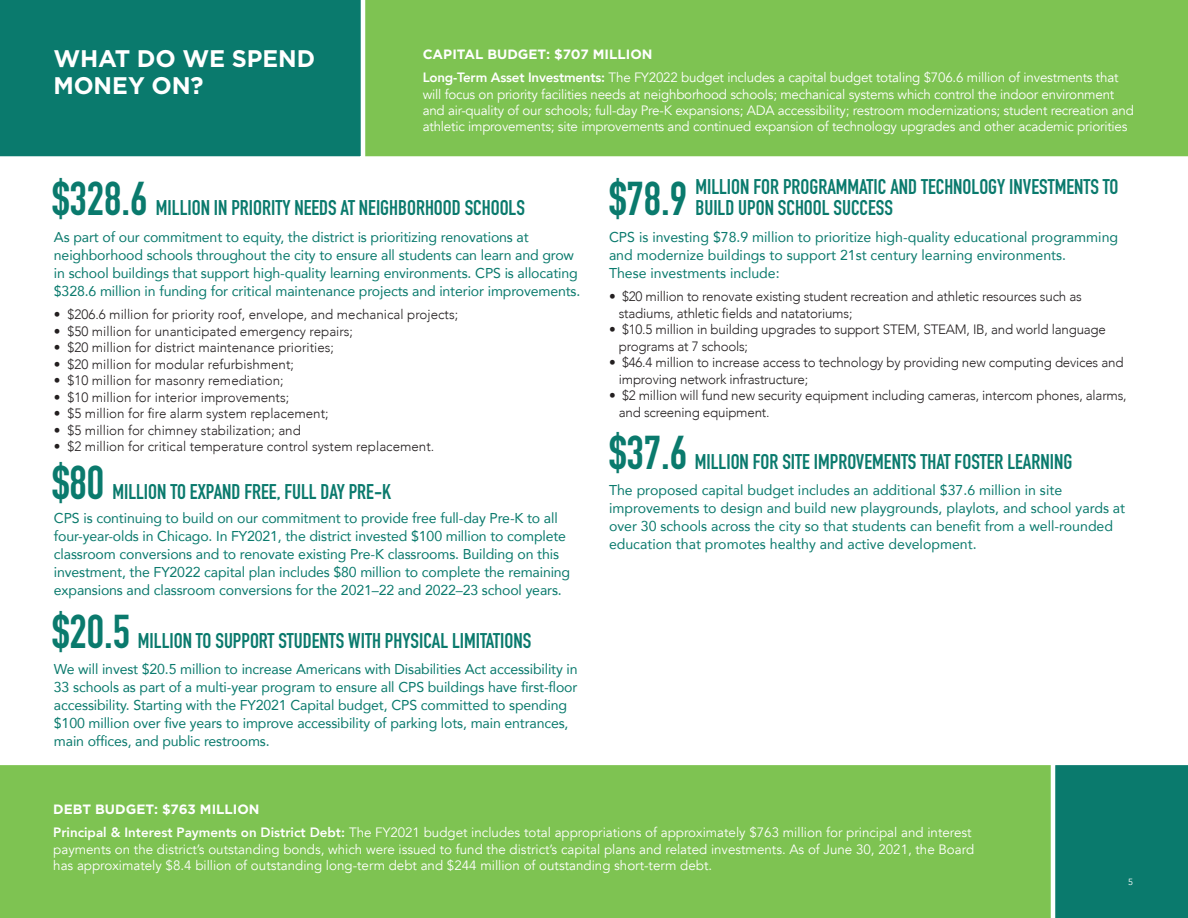
<style>
.page{position:relative;width:1188px;height:918px;background:#fff}
.page>*{position:absolute;margin:0;border:0;box-sizing:border-box;transform-origin:0 0}
.t1{font:700 46.8px "DIN Condensed";color:#0a7a6d}
.H2_-_Headline{font:700 24px/27px "Gotham";letter-spacing:-.005em;color:#fff}
.t2{font:700 21px/21px "DIN Condensed";color:#0a7a6d}
.t3{font:14.25px/18px "Avenir";letter-spacing:-.01em;color:#0a7a6d}
.t4{font:300 13.5px/16.5px "Avenir";letter-spacing:-.015em;color:#231f20}
.t5{font:13.5px/16.2px "Avenir";letter-spacing:-.015em;color:#fff}
.t6{font:700 13.5px "Gotham";color:#fff}
.B2_-_Body{font:9px "Avenir";color:#fff}
.s1{font-weight:800}
</style>
<div class="page">
<div style="left:0;top:765px;width:1051px;height:153px;background:#7ec352"></div>
<div style="left:1055px;top:765px;width:133px;height:153px;background:#0a7a6d"></div>
<div style="left:365px;top:0;width:823px;height:157px;background:#7ec352"></div>
<div style="left:0;top:0;width:361px;height:157px;background:#0a7a6d"></div>
<p class="H2_-_Headline" style="left:54px;top:45px;width:263px">WHAT DO WE SPEND<br>MONEY ON?</p>
<p class="t6" style="left:423px;top:45px;width:231px">CAPITAL BUDGET: $707 MILLION</p>
<p class="t5" style="left:423px;top:70px;width:713px"><span class="s1">Long-Term Asset Investments:</span> The FY2022 budget includes a capital budget totaling $706.6 million of investments that will focus on priority facilities needs at neighborhood schools; mechanical systems which control the indoor environment and air-quality of our schools; full-day Pre-K expansions; ADA accessibility; restroom modernizations; student recreation and athletic improvements; site improvements and continued expansion of technology upgrades and other academic priorities</p>
<p class="t1" style="left:52px;top:167px;width:97px">$328.6</p>
<p class="t2" style="left:156px;top:197px;width:370px">MILLION IN PRIORITY NEEDS AT NEIGHBORHOOD SCHOOLS</p>
<p class="t3" style="left:54px;top:228px;width:528px">As part of our commitment to equity, the district is prioritizing renovations at neighborhood schools throughout the city to ensure all students can learn and grow in school buildings that support high-quality learning environments. CPS is allocating $328.6 million in funding for critical maintenance projects and interior improvements.</p>
<p class="t4" style="left:54px;top:307px;width:406px">• $206.6 million for priority roof, envelope, and mechanical projects;</p>
<p class="t4" style="left:54px;top:323px;width:301px">• $50 million for unanticipated emergency repairs;</p>
<p class="t4" style="left:54px;top:340px;width:282px">• $20 million for district maintenance priorities;</p>
<p class="t4" style="left:54px;top:356px;width:242px">• $20 million for modular refurbishment;</p>
<p class="t4" style="left:54px;top:373px;width:231px">• $10 million for masonry remediation;</p>
<p class="t4" style="left:54px;top:389px;width:237px">• $10 million for interior improvements;</p>
<p class="t4" style="left:54px;top:406px;width:276px">• $5 million for fire alarm system replacement;</p>
<p class="t4" style="left:54px;top:422px;width:248px">• $5 million for chimney stabilization; and</p>
<p class="t4" style="left:54px;top:439px;width:382px">• $2 million for critical temperature control system replacement.</p>
<p class="t1" style="left:52px;top:451px;width:54px">$80</p>
<p class="t2" style="left:112px;top:481px;width:280px">MILLION TO EXPAND FREE, FULL DAY PRE-K</p>
<p class="t3" style="left:54px;top:509px;width:518px">CPS is continuing to build on our commitment to provide free full-day Pre-K to all four-year-olds in Chicago. In FY2021, the district invested $100 million to complete classroom conversions and to renovate existing Pre-K classrooms. Building on this investment, the FY2022 capital plan includes $80 million to complete the remaining expansions and classroom conversions for the 2021–22 and 2022–23 school years.</p>
<p class="t1" style="left:52px;top:600px;width:80px">$20.5</p>
<p class="t2" style="left:138px;top:630px;width:395px">MILLION TO SUPPORT STUDENTS WITH PHYSICAL LIMITATIONS</p>
<p class="t3" style="left:54px;top:659px;width:525px">We will invest $20.5 million to increase Americans with Disabilities Act accessibility in 33 schools as part of a multi-year program to ensure all CPS buildings have first-floor accessibility. Starting with the FY2021 Capital budget, CPS committed to spending $100 million over five years to improve accessibility of parking lots, main entrances, main offices, and public restrooms.</p>
<p class="t1" style="left:609px;top:167px;width:80px">$78.9</p>
<p class="t2" style="left:695px;top:176px;width:425px">MILLION FOR PROGRAMMATIC AND TECHNOLOGY INVESTMENTS TO<br>BUILD UPON SCHOOL SUCCESS</p>
<p class="t3" style="left:609px;top:228px;width:511px">CPS is investing $78.9 million to prioritize high-quality educational programming and modernize buildings to support 21st century learning environments.<br>These investments include:</p>
<p class="t4" style="left:619px;top:289px;width:465px;text-indent:-10px">• $20 million to renovate existing student recreation and athletic resources such as stadiums, athletic fields and natatoriums;</p>
<p class="t4" style="left:619px;top:322px;width:489px;text-indent:-10px">• $10.5 million in building upgrades to support STEM, STEAM, IB, and world language programs at 7 schools;</p>
<p class="t4" style="left:619px;top:355px;width:506px;text-indent:-10px">• $46.4 million to increase access to technology by providing new computing devices and improving network infrastructure;</p>
<p class="t4" style="left:619px;top:388px;width:509px;text-indent:-10px">• $2 million will fund new security equipment including cameras, intercom phones, alarms, and screening equipment.</p>
<p class="t1" style="left:609px;top:421px;width:80px">$37.6</p>
<p class="t2" style="left:695px;top:451px;width:379px">MILLION FOR SITE IMPROVEMENTS THAT FOSTER LEARNING</p>
<p class="t3" style="left:609px;top:480px;width:518px">The proposed capital budget includes an additional $37.6 million in site improvements to design and build new playgrounds, playlots, and school yards at over 30 schools across the city so that students can benefit from a well-rounded education that promotes healthy and active development.</p>
<p class="t6" style="left:53px;top:800px;width:208px">DEBT BUDGET: $763 MILLION</p>
<p class="t5" style="left:53px;top:825px;width:922px"><span class="s1">Principal &amp; Interest Payments on District Debt:</span> The FY2021 budget includes total appropriations of approximately $763 million for principal and interest payments on the district’s outstanding bonds, which were issued to fund the district’s capital plans and related investments. As of June 30, 2021, the Board has approximately $8.4 billion of outstanding long-term debt and $244 million of outstanding short-term debt.</p>
<p class="B2_-_Body" style="left:1128px;top:876px;width:7px">5</p>
</div>
